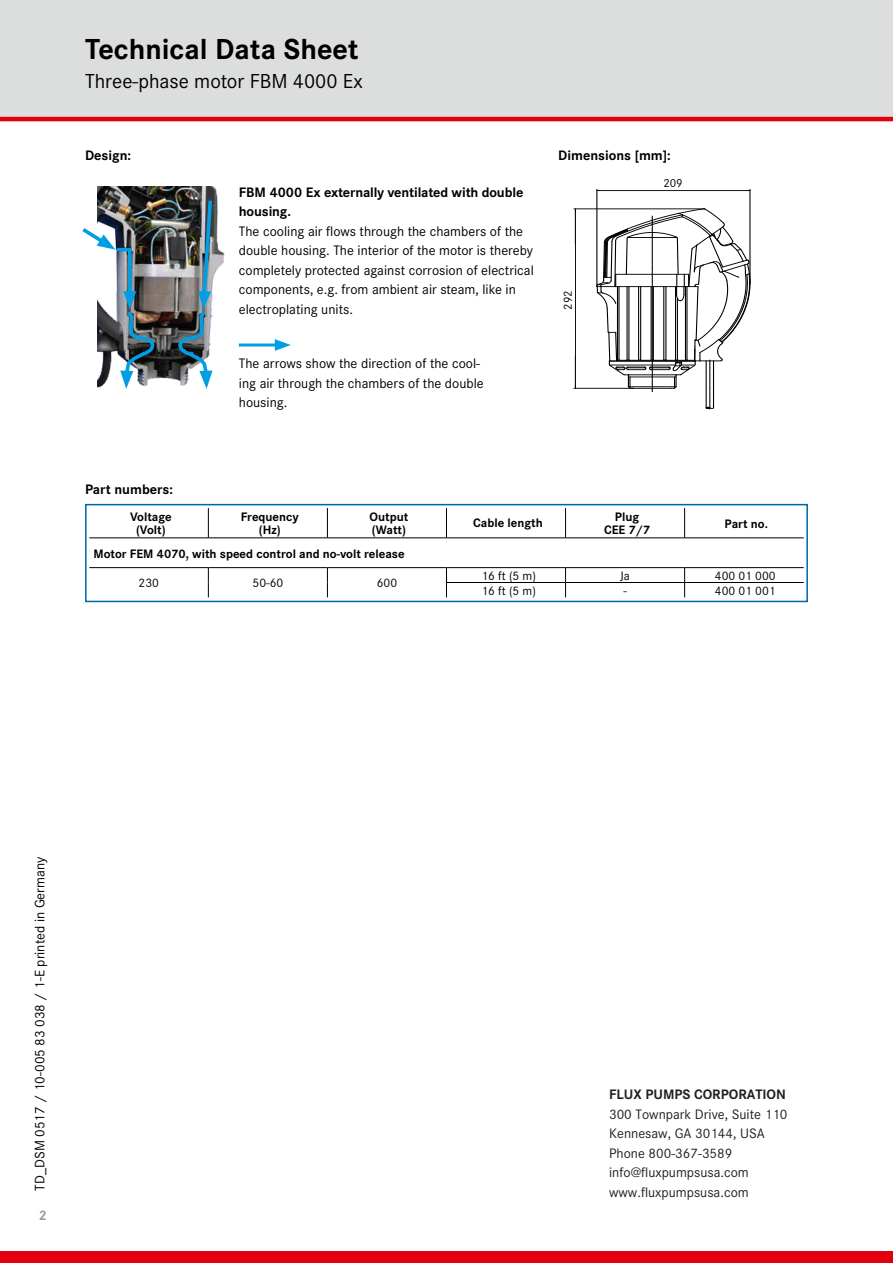
<style>
.page{position:relative;width:893px;height:1263px;background:#fff}
.page>*{position:absolute;margin:0;border:0;box-sizing:border-box;transform-origin:0 0}
.t1{font:700 30px "Corporate S";color:#000}
.t2{font:21px "Corporate S";color:#000}
.t3{font:14.25px/19.5px "Corporate S";color:#000}
.t4{font:14.25px/19.5px "Corporate S";color:#231f20}
.t5{font:700 14.25px/19.5px "Corporate S";letter-spacing:-.01em;color:#000}
.t6{font:700 14.25px "Corporate S";color:#231f20}
.t7{font:700 14.25px "Corporate S";color:#9c9c9c}
.t8{font:700 12.75px/13.5px "Corporate S";color:#000;text-align:center}
.t9{font:12.75px "Corporate S";color:#000}
.t10{font:12.15px "Corporate S";color:#000}
</style>
<div class="page">
<div style="left:0;top:0;width:893px;height:119px;background:#dcdddd"></div>
<hr style="left:0;top:117px;width:893px;height:4px;background:#e2000f">
<div style="left:0;top:1251px;width:893px;height:12px;background:#e2000f"></div>
<hr style="left:239px;top:343px;width:41px;height:3px;background:#009ee3">
<svg style="left:275px;top:339px;width:16px;height:12px"></svg>
<img style="left:98px;top:187px;width:127px;height:193px">
<img style="left:82px;top:225px;width:76px;height:164px">
<img style="left:175px;top:197px;width:39px;height:192px">
<hr style="left:597px;top:190px;width:153px;height:1px;background:#000">
<hr style="left:597px;top:189px;width:1px;height:98px;background:#000">
<hr style="left:750px;top:189px;width:1px;height:94px;background:#000">
<hr style="left:575px;top:209px;width:1px;height:179px;background:#000">
<hr style="left:574px;top:388px;width:59px;height:1px;background:#000">
<hr style="left:574px;top:209px;width:130px;height:1px;background:#000">
<svg style="left:596px;top:208px;width:155px;height:201px"></svg>
<div style="left:85px;top:504px;width:723px;height:98px;border:2px solid #06a"></div>
<hr style="left:208px;top:508px;width:1px;height:30px;background:#000">
<hr style="left:327px;top:508px;width:1px;height:30px;background:#000">
<hr style="left:446px;top:508px;width:1px;height:30px;background:#000">
<hr style="left:565px;top:508px;width:1px;height:30px;background:#000">
<hr style="left:684px;top:508px;width:1px;height:30px;background:#000">
<hr style="left:685px;top:538px;width:119px;height:1px;background:#000">
<hr style="left:89px;top:567px;width:119px;height:1px;background:#000">
<hr style="left:208px;top:567px;width:119px;height:1px;background:#000">
<hr style="left:327px;top:567px;width:119px;height:1px;background:#000">
<hr style="left:446px;top:567px;width:120px;height:1px;background:#000">
<hr style="left:566px;top:567px;width:119px;height:1px;background:#000">
<hr style="left:685px;top:567px;width:119px;height:1px;background:#000">
<svg style="left:208px;top:568px;width:1px;height:29px"></svg>
<svg style="left:327px;top:568px;width:1px;height:29px"></svg>
<hr style="left:446px;top:582px;width:120px;height:1px;background:#000">
<svg style="left:446px;top:568px;width:1px;height:29px"></svg>
<hr style="left:566px;top:582px;width:119px;height:1px;background:#000">
<svg style="left:565px;top:568px;width:1px;height:29px"></svg>
<hr style="left:685px;top:582px;width:119px;height:1px;background:#000">
<svg style="left:684px;top:568px;width:1px;height:29px"></svg>
<hr style="left:89px;top:538px;width:119px;height:1px;background:#000">
<hr style="left:208px;top:538px;width:119px;height:1px;background:#000">
<hr style="left:327px;top:538px;width:119px;height:1px;background:#000">
<hr style="left:446px;top:538px;width:120px;height:1px;background:#000">
<hr style="left:566px;top:538px;width:119px;height:1px;background:#000">
<h1 class="t1" style="left:85px;top:32px;width:275px">Technical Data Sheet</h1>
<h2 class="t2" style="left:85px;top:69px;width:279px">Three-phase motor FBM 4000 Ex</h2>
<p class="t5" style="left:85px;top:146px;width:48px">Design:</p>
<p class="t5" style="left:239px;top:182px;width:286px">FBM 4000 Ex externally ventilated with double housing.</p>
<p class="t3" style="left:239px;top:221px;width:296px">The cooling air flows through the chambers of the double housing. The interior of the motor is thereby completely protected against corrosion of electrical components, e.g. from ambient air steam, like in electroplating units.</p>
<p class="t3" style="left:239px;top:354px;width:246px">The arrows show the direction of the cool&shy;ing air through the chambers of the double housing.</p>
<p class="t5" style="left:558px;top:146px;width:114px">Dimensions [mm]:</p>
<p class="t10" style="left:561px;top:310px;width:21px;rotate:-90deg">292</p>
<p class="t10" style="left:663px;top:177px;width:21px">209</p>
<p class="t5" style="left:85px;top:479px;width:90px">Part numbers:</p>
<p class="t8" style="left:130px;top:510px;width:43px">Voltage (Volt)</p>
<p class="t8" style="left:241px;top:510px;width:59px">Frequency (Hz)</p>
<p class="t8" style="left:370px;top:510px;width:40px;text-align:left">Output (Watt)</p>
<p class="t8" style="left:473px;top:517px;width:71px">Cable length</p>
<p class="t8" style="left:604px;top:510px;width:48px">Plug<br>CEE 7/7</p>
<p class="t8" style="left:725px;top:517px;width:45px">Part no.</p>
<p class="t8" style="left:94px;top:547px;width:313px">Motor FEM 4070, with speed control and no-volt release</p>
<p class="t9" style="left:139px;top:576px;width:22px">230</p>
<p class="t9" style="left:253px;top:576px;width:32px">50-60</p>
<p class="t9" style="left:377px;top:576px;width:22px">600</p>
<p class="t9" style="left:481px;top:568px;width:56px">16 ft (5 m)</p>
<p class="t9" style="left:620px;top:568px;width:11px">Ja</p>
<p class="t9" style="left:715px;top:568px;width:62px">400 01 000</p>
<p class="t9" style="left:481px;top:583px;width:56px">16 ft (5 m)</p>
<p class="t9" style="left:623px;top:583px;width:5px">-</p>
<p class="t9" style="left:715px;top:583px;width:62px">400 01 001</p>
<p class="t3" style="left:30px;top:1191px;width:335px;rotate:-90deg">TD_DSM 0517 / 10-005 83 038 / 1-E printed in Germany</p>
<p class="t7" style="left:39px;top:1207px;width:10px">2</p>
<p class="t6" style="left:609px;top:1086px;width:178px">FLUX PUMPS CORPORATION</p>
<p class="t4" style="left:609px;top:1104px;width:180px">300 Townpark Drive, Suite 110<br>Kennesaw, GA 30144, USA<br>Phone 800-367-3589 info@fluxpumpsusa.com www.fluxpumpsusa.com</p>
</div>
